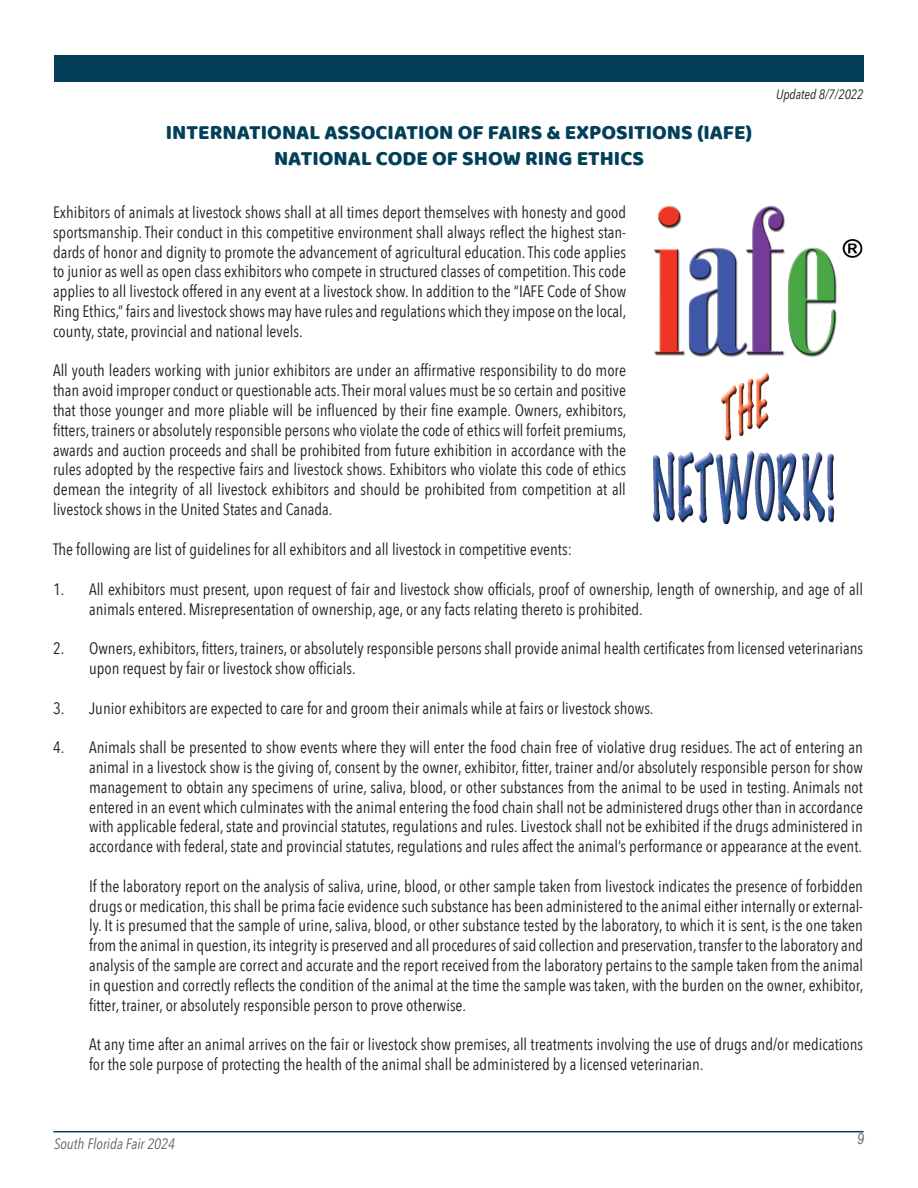
<style>
.page{position:relative;width:918px;height:1188px;background:#fff}
.page>*{position:absolute;margin:0;border:0;box-sizing:border-box;transform-origin:0 0}
.t1{font:21px "Baloo";color:#024059}
.t2{font:16.5px/19.8px "Avenir Next Condensed";color:#231f20;text-align:justify}
.t3{font:italic 15px "Avenir Next Condensed";color:#636366}
.t4{font:italic 15px "Arial Narrow";color:#636366}
.t5{font:italic 13.5px "Avenir Next Condensed";color:#231f20}
</style>
<div class="page">
<div style="left:54px;top:55px;width:810px;height:27px;background:#024059"></div>
<img style="left:652px;top:206px;width:211px;height:319px">
<hr style="left:54px;top:1131px;width:810px;height:1px;background:#024059">
<p class="t1" style="left:166px;top:120px;width:588px">INTERNATIONAL ASSOCIATION OF FAIRS &amp; EXPOSITIONS (IAFE)</p>
<p class="t1" style="left:274px;top:145px;width:371px">NATIONAL CODE OF SHOW RING ETHICS</p>
<p class="t5" style="left:776px;top:86px;width:89px">Updated 8/7/2022</p>
<p class="t2" style="left:53px;top:202px;width:575px">Exhibitors of animals at livestock shows shall at all times deport themselves with honesty and good sportsmanship. Their conduct in this competitive environment shall always reflect the highest stan&shy;dards of honor and dignity to promote the advancement of agricultural education. This code applies to junior as well as open class exhibitors who compete in structured classes of competition. This code applies to all livestock offered in any event at a livestock show. In addition to the “IAFE Code of Show Ring Ethics,” fairs and livestock shows may have rules and regulations which they impose on the local, county, state, provincial and national levels.</p>
<p class="t2" style="left:53px;top:360px;width:575px">All youth leaders working with junior exhibitors are under an affirmative responsibility to do more than avoid improper conduct or questionable acts. Their moral values must be so certain and positive that those younger and more pliable will be influenced by their fine example. Owners, exhibitors, fitters, trainers or absolutely responsible persons who violate the code of ethics will forfeit premiums, awards and auction proceeds and shall be prohibited from future exhibition in accordance with the rules adopted by the respective fairs and livestock shows. Exhibitors who violate this code of ethics demean the integrity of all livestock exhibitors and should be prohibited from competition at all livestock shows in the United States and Canada.</p>
<p class="t2" style="left:53px;top:538px;width:520px">The following are list of guidelines for all exhibitors and all livestock in competitive events:</p>
<p class="t2" style="left:89px;top:578px;width:776px;text-indent:-36px">1. All exhibitors must present, upon request of fair and livestock show officials, proof of ownership, length of ownership, and age of all animals entered. Misrepresentation of ownership, age, or any facts relating thereto is prohibited.</p>
<p class="t2" style="left:89px;top:638px;width:776px;text-indent:-36px">2. Owners, exhibitors, fitters, trainers, or absolutely responsible persons shall provide animal health certificates from licensed veterinarians upon request by fair or livestock show officials.</p>
<p class="t2" style="left:53px;top:697px;width:602px">3. Junior exhibitors are expected to care for and groom their animals while at fairs or livestock shows.</p>
<p class="t2" style="left:89px;top:737px;width:776px;text-indent:-36px">4. Animals shall be presented to show events where they will enter the food chain free of violative drug residues. The act of entering an animal in a livestock show is the giving of, consent by the owner, exhibitor, fitter, trainer and/or absolutely responsible person for show management to obtain any specimens of urine, saliva, blood, or other substances from the animal to be used in testing. Animals not entered in an event which culminates with the animal entering the food chain shall not be administered drugs other than in accordance with applicable federal, state and provincial statutes, regulations and rules. Livestock shall not be exhibited if the drugs administered in accordance with federal, state and provincial statutes, regulations and rules affect the animal’s performance or appearance at the event.</p>
<p class="t2" style="left:89px;top:875px;width:776px">If the laboratory report on the analysis of saliva, urine, blood, or other sample taken from livestock indicates the presence of forbidden drugs or medication, this shall be prima facie evidence such substance has been administered to the animal either internally or external&shy;ly. It is presumed that the sample of urine, saliva, blood, or other substance tested by the laboratory, to which it is sent, is the one taken from the animal in question, its integrity is preserved and all procedures of said collection and preservation, transfer to the laboratory and analysis of the sample are correct and accurate and the report received from the laboratory pertains to the sample taken from the animal in question and correctly reflects the condition of the animal at the time the sample was taken, with the burden on the owner, exhibitor, fitter, trainer, or absolutely responsible person to prove otherwise.</p>
<p class="t2" style="left:89px;top:1034px;width:776px">At any time after an animal arrives on the fair or livestock show premises, all treatments involving the use of drugs and/or medications for the sole purpose of protecting the health of the animal shall be administered by a licensed veterinarian.</p>
<p class="t3" style="left:54px;top:1135px;width:123px">South Florida Fair 2024</p>
<p class="t4" style="left:857px;top:1128px;width:8px">9</p>
</div>
